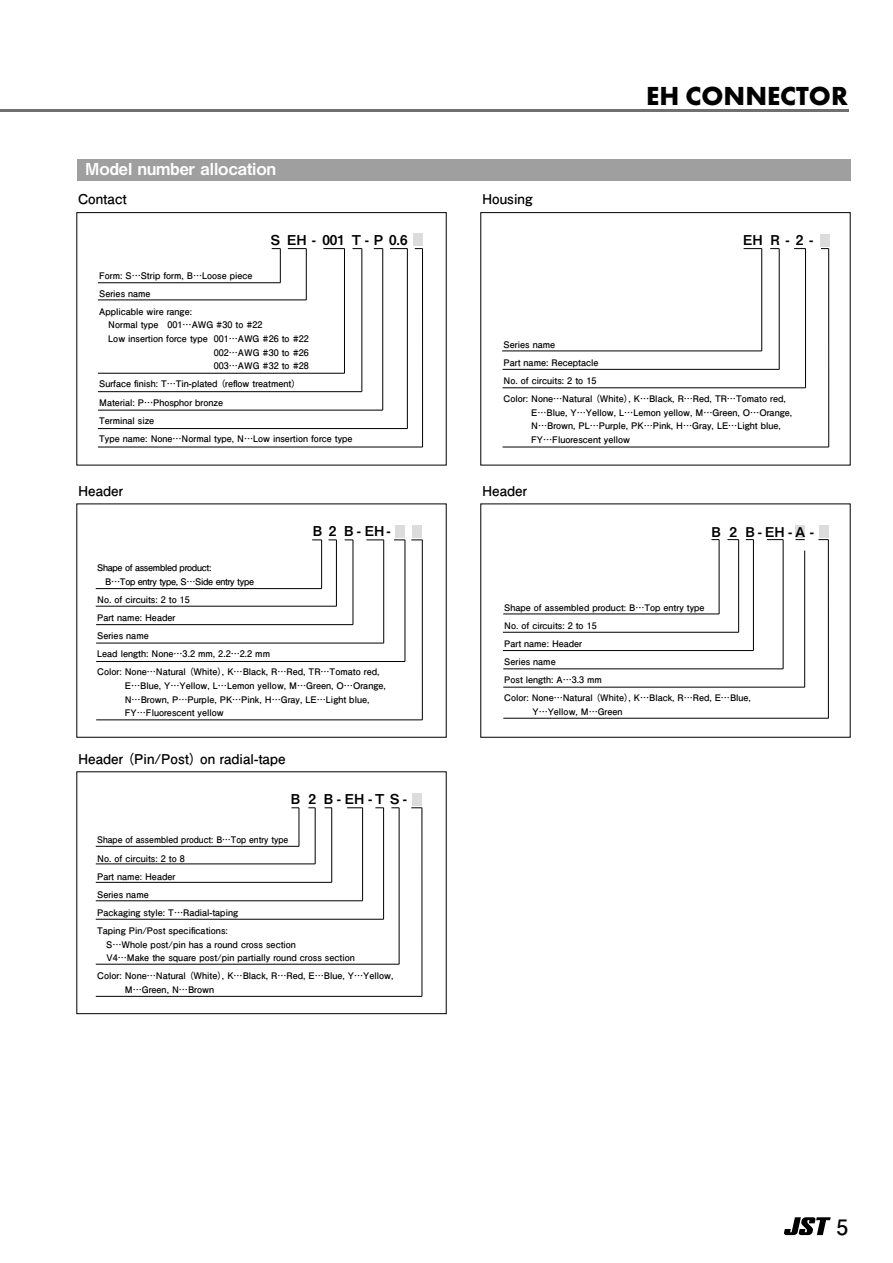
<style>
.page{position:relative;width:893px;height:1263px;background:#fff}
.page>*{position:absolute;margin:0;border:0;box-sizing:border-box;transform-origin:0 0}
.t1{font:700 27.15px "Futura PT";color:#000}
.t2{font:700 21.3px "Futo Go B101 Pr 6 N";color:#000}
.t3{font:16.5px "Midashi Go Pr 6 N MB31";color:#fff}
.t4{font:13.65px "Midashi Go Pr 6 N MB31";color:#000}
.t5{font:700 13.5px "Futo Go B101 Pr 6 N";color:#000}
.t6{font:13.5px "Midashi Go Pr 6 N MB31";color:#000}
.t7{font:700 9px/18.1px "Futo Go B101 Pr 6 N";color:#000}
.t8{font:700 9px/18.1px "Futo Go B101 Pr 6 N";color:#000;scale:.95 1}
.t9{font:700 9px/13.6px "Futo Go B101 Pr 6 N";letter-spacing:-.035em;color:#000}
</style>
<div class="page">
<svg style="left:784px;top:1217px;width:47px;height:18px"></svg>
<hr style="left:0;top:109px;width:848px;height:2px;background:#707070">
<svg style="left:76px;top:503px;width:371px;height:235px"></svg>
<svg style="left:480px;top:503px;width:371px;height:235px"></svg>
<svg style="left:76px;top:771px;width:371px;height:243px"></svg>
<div style="left:77px;top:159px;width:773px;height:22px;background:#9f9f9f"></div>
<svg style="left:76px;top:212px;width:371px;height:254px"></svg>
<svg style="left:480px;top:212px;width:371px;height:254px"></svg>
<h3 class="t3" style="left:85px;top:156px;width:193px">Model number allocation</h3>
<h3 class="t5" style="left:78px;top:189px;width:50px">Contact</h3>
<h3 class="t4" style="left:271px;top:229px;width:138px">S EH- 001 T-P 0.6</h3>
<p class="t7" style="left:99px;top:266px;width:155px">Form: S…Strip form, B…Loose piece<br>Series name<br>Applicable wire range:</p>
<p class="t7" style="left:108px;top:316px;width:156px">Normal type 001…AWG #30 to #22</p>
<p class="t7" style="left:108px;top:329px;width:202px">Low insertion force type 001…AWG #26 to #22</p>
<p class="t7" style="left:214px;top:343px;width:97px">002…AWG #30 to #26</p>
<p class="t7" style="left:214px;top:356px;width:97px">003…AWG #32 to #28</p>
<p class="t7" style="left:99px;top:375px;width:255px">Surface finish: T…Tin-plated (reflow treatment)<br>Material: P…Phosphor bronze<br>Terminal size<br>Type name: None…Normal type, N…Low insertion force type</p>
<h3 class="t5" style="left:78px;top:480px;width:47px">Header</h3>
<h3 class="t4" style="left:313px;top:520px;width:79px">B 2 B-EH-</h3>
<p class="t9" style="left:105px;top:561px;width:150px;text-indent:-8px">Shape of assembled product:<br>B…Top entry type, S…Side entry type</p>
<p class="t7" style="left:97px;top:590px;width:284px">No. of circuits: 2 to 15<br>Part name: Header<br>Series name<br>Lead length: None…3.2 mm, 2.2…2.2 mm<br>Color: None…Natural (White), K…Black, R…Red, TR…Tomato red,</p>
<p class="t7" style="left:125px;top:678px;width:263px;line-height:13.6px">E…Blue, Y…Yellow, L…Lemon yellow, M…Green, O…Orange,<br>N…Brown, P…Purple, PK…Pink, H…Gray, LE…Light blue,<br>FY…Fluorescent yellow</p>
<h3 class="t5" style="left:78px;top:748px;width:209px">Header (Pin/Post) on radial-tape</h3>
<h3 class="t4" style="left:291px;top:788px;width:118px">B 2 B-EH-T S-</h3>
<p class="t8" style="left:97px;top:830px;width:203px">Shape of assembled product: B…Top entry type<br>No. of circuits: 2 to 8<br>Part name: Header<br>Series name<br>Packaging style: T…Radial-taping<br>Taping Pin/Post specifications:</p>
<p class="t7" style="left:106px;top:937px;width:250px;line-height:13.6px">S…Whole post/pin has a round cross section<br>V4…Make the square post/pin partially round cross section</p>
<p class="t7" style="left:97px;top:969px;width:298px;line-height:13.6px">Color: None…Natural (White), K…Black, R…Red, E…Blue, Y…Yellow,　　 M…Green, N…Brown</p>
<h3 class="t5" style="left:482px;top:189px;width:52px">Housing</h3>
<h1 class="t1" style="left:646px;top:79px;width:203px">EH CONNECTOR</h1>
<h3 class="t4" style="left:743px;top:229px;width:72px">EH R-2-</h3>
<p class="t7" style="left:504px;top:335px;width:284px">Series name<br>Part name: Receptacle<br>No. of circuits: 2 to 15<br>Color: None…Natural (White), K…Black, R…Red, TR…Tomato red,</p>
<p class="t7" style="left:531px;top:405px;width:263px;line-height:13.6px">E…Blue, Y…Yellow, L…Lemon yellow, M…Green, O…Orange,<br>N…Brown, PL…Purple, PK…Pink, H…Gray, LE…Light blue,<br>FY…Fluorescent yellow</p>
<h3 class="t5" style="left:482px;top:480px;width:47px">Header</h3>
<h3 class="t6" style="left:711px;top:521px;width:104px">B 2 B-EH-A-</h3>
<p class="t7" style="left:504px;top:598px;width:248px">Shape of assembled product: B…Top entry type<br>No. of circuits: 2 to 15<br>Part name: Header<br>Series name<br>Post length: A…3.3 mm<br>Color: None…Natural (White), K…Black, R…Red, E…Blue,</p>
<p class="t7" style="left:504px;top:702px;width:120px">　　 Y…Yellow, M…Green</p>
<h2 class="t2" style="left:836px;top:1210px;width:13px">5</h2>
</div>
